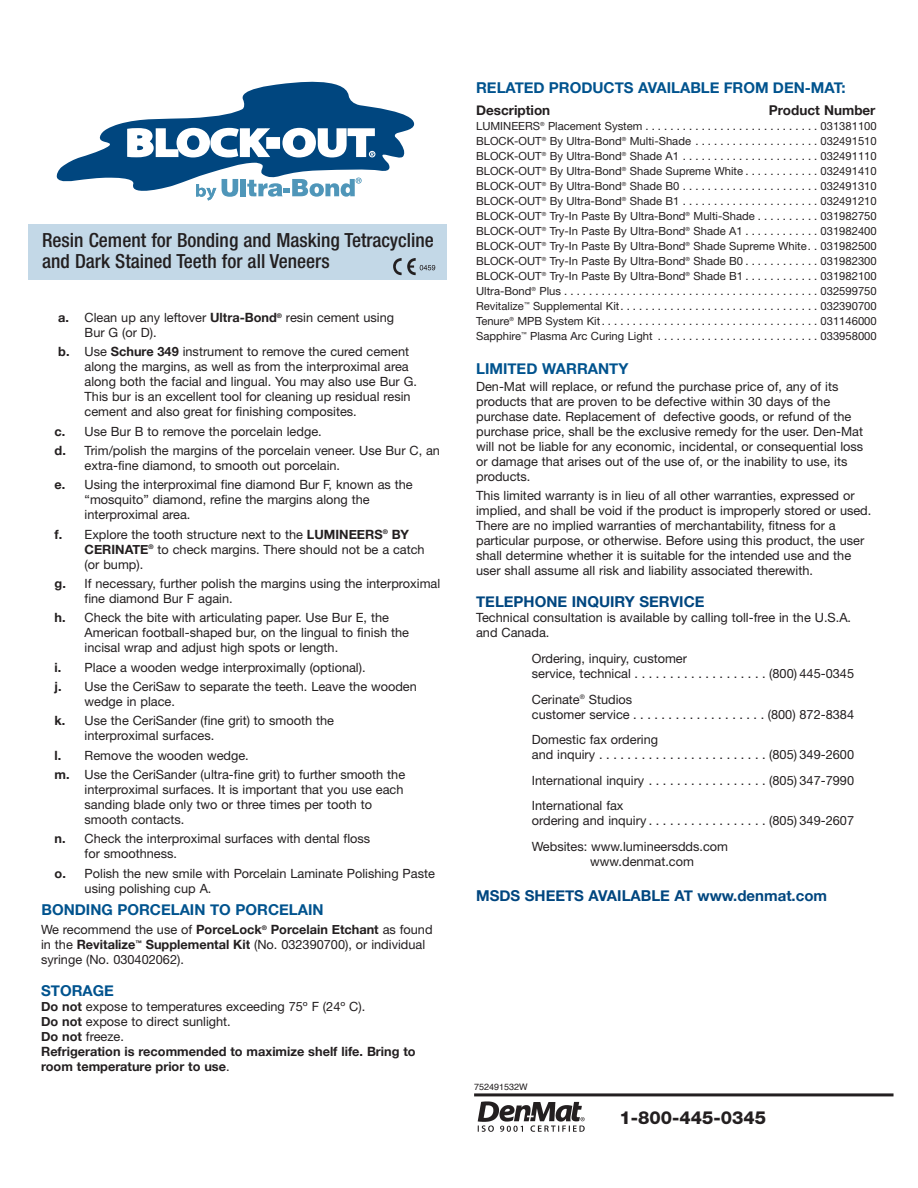
<style>
.page{position:relative;width:918px;height:1188px;background:#fff}
.page>*{position:absolute;margin:0;border:0;box-sizing:border-box;transform-origin:0 0}
.t1{font:500 condensed 19.5px/21px "Helvetica Neue";color:#231f20}
.t2{font:800 18px "Helvetica Neue";color:#231f20}
.t3{font:700 15px "Helvetica Neue";color:#00538e}
.t4{font:700 15px "Helvetica Neue";color:#00467f}
.t5{font:700 13.5px "Helvetica Neue";color:#231f20}
.t6{font:12.75px/15px "Helvetica Neue";color:#231f20}
.t7{font:700 12.75px/15px "Helvetica Neue";color:#231f20}
.t8{font:11.25px/15px "Helvetica Neue";color:#231f20;text-align:justify}
.t9{font:9px "Helvetica";color:#231f20}
.s1{font-weight:700}
.s2{font-weight:400}
</style>
<div class="page">
<hr style="left:474px;top:1093px;width:420px;height:3px;background:#231f20">
<img style="left:477px;top:1101px;width:108px;height:31px">
<div style="left:29px;top:224px;width:418px;height:56px;background:#c3d8e7"></div>
<img style="left:393px;top:258px;width:42px;height:18px">
<svg style="left:57px;top:82px;width:357px;height:118px"></svg>
<h1 class="t1" style="left:42px;top:231px;width:393px">Resin Cement for Bonding and Masking Tetracycline and Dark Stained Teeth for all Veneers</h1>
<p class="t6" style="left:85px;top:311px;width:311px;text-indent:-26px"><span class="s1">a.</span> Clean up any leftover <span class="s1">Ultra-Bond</span><sup>®</sup> resin cement using<br>Bur G (or D).</p>
<p class="t6" style="left:85px;top:346px;width:334px;text-indent:-26px"><span class="s1">b.</span> Use <span class="s1">Schure 349</span> instrument to remove the cured cement along the margins, as well as from the interproximal area along both the facial and lingual. You may also use Bur G.<br>This bur is an excellent tool for cleaning up residual resin cement and also great for finishing composites.</p>
<p class="t6" style="left:55px;top:423px;width:387px;line-height:19.4px"><span class="s1">c.</span> Use Bur B to remove the porcelain ledge.<br><span class="s1">d.</span> Trim/polish the margins of the porcelain veneer. Use Bur C, an</p>
<p class="t6" style="left:55px;top:457px;width:360px;line-height:19.4px;text-indent:30px">extra-fine diamond, to smooth out porcelain.<br><span class="s1">e.</span> Using the interproximal fine diamond Bur F, known as the</p>
<p class="t6" style="left:85px;top:494px;width:287px">“mosquito” diamond, refine the margins along the interproximal area.</p>
<p class="t6" style="left:85px;top:528px;width:342px;text-indent:-30px"><span class="s1">f.</span> Explore the tooth structure next to the <span class="s1">LUMINEERS</span><sup>®</sup> <span class="s1">BY<br>CERINATE</span><sup>®</sup> to check margins. There should not be a catch (or bump).</p>
<p class="t6" style="left:85px;top:577px;width:357px;text-indent:-30px"><span class="s1">g.</span> If necessary, further polish the margins using the interproximal fine diamond Bur F again.</p>
<p class="t6" style="left:85px;top:612px;width:326px;text-indent:-30px"><span class="s1">h.</span> Check the bite with articulating paper. Use Bur E, the<br>American football-shaped bur, on the lingual to finish the incisal wrap and adjust high spots or length.</p>
<p class="t6" style="left:55px;top:659px;width:364px;line-height:19.4px"><span class="s1">i.</span> Place a wooden wedge interproximally (optional).<br><span class="s1">j.</span> Use the CeriSaw to separate the teeth. Leave the wooden</p>
<p class="t6" style="left:55px;top:693px;width:281px;line-height:19.4px;text-indent:30px">wedge in place.<br><span class="s1">k.</span> Use the CeriSander (fine grit) to smooth the</p>
<p class="t6" style="left:55px;top:727px;width:352px;line-height:19.4px;text-indent:30px">interproximal surfaces.<br><span class="s1">l.</span> Remove the wooden wedge.<br><span class="s1">m.</span> Use the CeriSander (ultra-fine grit) to further smooth the</p>
<p class="t6" style="left:85px;top:783px;width:320px">interproximal surfaces. It is important that you use each sanding blade only two or three times per tooth to smooth contacts.</p>
<p class="t6" style="left:85px;top:832px;width:287px;text-indent:-30px"><span class="s1">n.</span> Check the interproximal surfaces with dental floss for smoothness.</p>
<p class="t6" style="left:85px;top:867px;width:352px;text-indent:-30px"><span class="s1">o.</span> Polish the new smile with Porcelain Laminate Polishing Paste using polishing cup A.</p>
<p class="t3" style="left:42px;top:900px;width:284px">BONDING PORCELAIN TO PORCELAIN</p>
<p class="t6" style="left:41px;top:923px;width:393px">We recommend the use of <span class="s1">PorceLock</span><sup>®</sup> <span class="s1">Porcelain Etchant</span> as found in the <span class="s1">Revitalize</span><sup>™</sup> <span class="s1">Supplemental Kit</span> (No. 032390700), or individual syringe (No. 030402062).</p>
<p class="t3" style="left:41px;top:982px;width:74px">STORAGE</p>
<p class="t7" style="left:41px;top:999px;width:376px">Do not <span class="s2">expose to temperatures exceeding 75º F (24º C).<br></span>Do not <span class="s2">expose to direct sunlight.<br></span>Do not <span class="s2">freeze.<br></span>Refrigeration is recommended to maximize shelf life. Bring to room temperature prior to use<span class="s2">.</span></p>
<p class="t3" style="left:476px;top:79px;width:371px">RELATED PRODUCTS AVAILABLE FROM DEN-MAT:</p>
<p class="t5" style="left:476px;top:102px;width:76px">Description</p>
<p class="t5" style="left:769px;top:102px;width:108px">Product Number</p>
<p class="t8" style="left:476px;top:120px;width:402px">LUMINEERS<sup>®</sup> Placement System . . . . . . . . . . . . . . . . . . . . . . . . . . . . 031381100<br>BLOCK-OUT<sup>®</sup> By Ultra-Bond<sup>®</sup> Multi-Shade . . . . . . . . . . . . . . . . . . . . 032491510<br>BLOCK-OUT<sup>®</sup> By Ultra-Bond<sup>®</sup> Shade A1 . . . . . . . . . . . . . . . . . . . . . . 032491110<br>BLOCK-OUT<sup>®</sup> By Ultra-Bond<sup>®</sup> Shade Supreme White . . . . . . . . . . . . 032491410<br>BLOCK-OUT<sup>®</sup> By Ultra-Bond<sup>®</sup> Shade B0 . . . . . . . . . . . . . . . . . . . . . . 032491310<br>BLOCK-OUT<sup>®</sup> By Ultra-Bond<sup>®</sup> Shade B1 . . . . . . . . . . . . . . . . . . . . . . 032491210<br>BLOCK-OUT<sup>®</sup> Try-In Paste By Ultra-Bond<sup>®</sup> Multi-Shade . . . . . . . . . . 031982750<br>BLOCK-OUT<sup>®</sup> Try-In Paste By Ultra-Bond<sup>®</sup> Shade A1 . . . . . . . . . . . . 031982400<br>BLOCK-OUT<sup>®</sup> Try-In Paste By Ultra-Bond<sup>®</sup> Shade Supreme White. . 031982500<br>BLOCK-OUT<sup>®</sup> Try-In Paste By Ultra-Bond<sup>®</sup> Shade B0 . . . . . . . . . . . . 031982300<br>BLOCK-OUT<sup>®</sup> Try-In Paste By Ultra-Bond<sup>®</sup> Shade B1 . . . . . . . . . . . . 031982100<br>Ultra-Bond<sup>®</sup> Plus . . . . . . . . . . . . . . . . . . . . . . . . . . . . . . . . . . . . . . . . . 032599750<br>Revitalize<sup>™</sup> Supplemental Kit. . . . . . . . . . . . . . . . . . . . . . . . . . . . . . . . 032390700<br>Tenure<sup>®</sup> MPB System Kit. . . . . . . . . . . . . . . . . . . . . . . . . . . . . . . . . . . 031146000<br>Sapphire<sup>™</sup> Plasma Arc Curing Light . . . . . . . . . . . . . . . . . . . . . . . . . . 033958000</p>
<p class="t3" style="left:476px;top:359px;width:154px">LIMITED WARRANTY</p>
<p class="t6" style="left:476px;top:380px;width:389px">Den-Mat will replace, or refund the purchase price of, any of its products that are proven to be defective within 30 days of the purchase date. Replacement of defective goods, or refund of the purchase price, shall be the exclusive remedy for the user. Den-Mat will not be liable for any economic, incidental, or consequential loss or damage that arises out of the use of, or the inability to use, its products.</p>
<p class="t6" style="left:476px;top:490px;width:397px">This limited warranty is in lieu of all other warranties, expressed or implied, and shall be void if the product is improperly stored or used.<br>There are no implied warranties of merchantability, fitness for a particular purpose, or otherwise. Before using this product, the user shall determine whether it is suitable for the intended use and the user shall assume all risk and liability associated therewith.</p>
<p class="t4" style="left:476px;top:592px;width:230px">TELEPHONE INQUIRY SERVICE</p>
<p class="t6" style="left:476px;top:611px;width:377px">Technical consultation is available by calling toll-free in the U.S.A. and Canada.</p>
<p class="t6" style="left:532px;top:653px;width:324px">Ordering, inquiry, customer<br>service, technical . . . . . . . . . . . . . . . . . . . (800) 445-0345</p>
<p class="t6" style="left:532px;top:693px;width:324px">Cerinate<sup>®</sup> Studios<br>customer service . . . . . . . . . . . . . . . . . . . (800) 872-8384</p>
<p class="t6" style="left:532px;top:734px;width:324px">Domestic fax ordering<br>and inquiry . . . . . . . . . . . . . . . . . . . . . . . . (805) 349-2600</p>
<p class="t6" style="left:532px;top:769px;width:324px;line-height:25.5px">International inquiry . . . . . . . . . . . . . . . . . (805) 347-7990<br>International fax</p>
<p class="t6" style="left:532px;top:809px;width:324px;line-height:25.5px">ordering and inquiry . . . . . . . . . . . . . . . . . (805) 349-2607<br>Websites: www.lumineersdds.com</p>
<p class="t6" style="left:590px;top:855px;width:105px">www.denmat.com</p>
<p class="t4" style="left:476px;top:887px;width:353px">MSDS SHEETS AVAILABLE AT www.denmat.com</p>
<p class="t9" style="left:474px;top:1083px;width:55px">752491532W</p>
<h2 class="t2" style="left:620px;top:1111px;width:148px">1-800-445-0345</h2>
</div>
